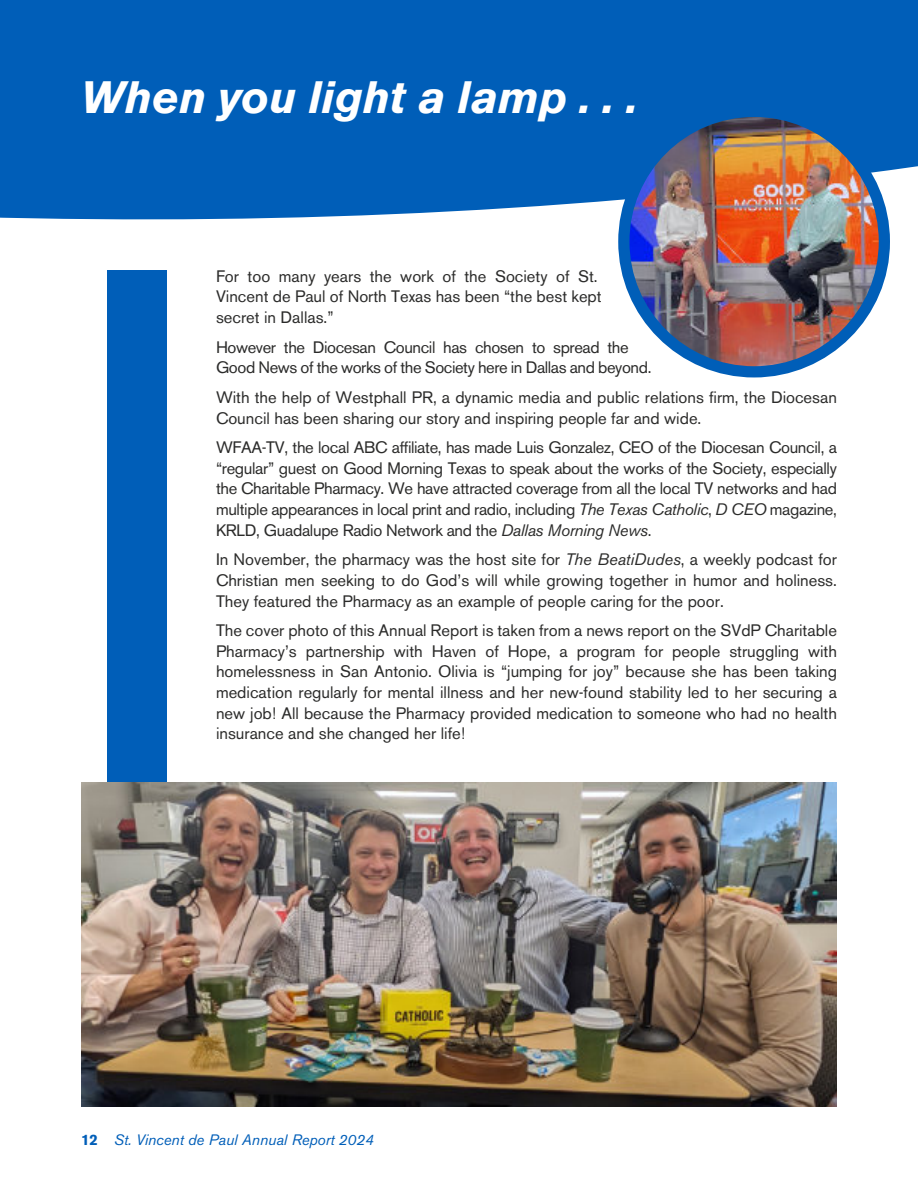
<style>
.page{position:relative;width:918px;height:1188px;background:#fff}
.page>*{position:absolute;margin:0;border:0;box-sizing:border-box;transform-origin:0 0}
.t1{font:italic 700 45px "Akzidenz Grotesk BE";color:#fff}
.t2{font:16.5px/20.7px "Akzidenz Grotesk BE";color:#2b2b2a;text-align:justify}
.t3{font:16.5px/20.7px "Akzidenz Grotesk BE";letter-spacing:-.025em;color:#2b2b2a}
.t4{font:italic 15px "Akzidenz Grotesk BE";color:#005eb8}
.s1{font-style:italic}
.s2{font-weight:700;font-style:normal}
</style>
<div class="page">
<div style="left:0;top:0;width:917px;height:221px;background:#005eb8"></div>
<div style="left:107px;top:270px;width:60px;height:837px;background:#005eb8"></div>
<svg style="left:917px;top:0;width:1px;height:167px"></svg>
<img style="left:81px;top:783px;width:756px;height:324px">
<img style="left:624px;top:111px;width:260px;height:261px">
<div style="left:618px;top:106px;width:272px;height:271px;border:11px solid #005eb8;border-radius:50%"></div>
<h1 class="t1" style="left:81px;top:71px;width:558px">When you light a lamp . . .</h1>
<p class="t2" style="left:216px;top:266px;width:387px;text-align:left">For too many years the work of the Society of St.<br>Vincent de Paul of North Texas has been “the best kept secret in Dallas.”</p>
<p class="t3" style="left:216px;top:337px;width:437px">However the Diocesan Council has chosen to spread the<br>Good News of the works of the Society here in Dallas and beyond.</p>
<p class="t2" style="left:216px;top:387px;width:623px">With the help of Westphall PR, a dynamic media and public relations firm, the Diocesan<br>Council has been sharing our story and inspiring people far and wide.</p>
<p class="t2" style="left:216px;top:437px;width:622px">WFAA-TV, the local ABC affiliate, has made Luis Gonzalez, CEO of the Diocesan Council, a “regular” guest on Good Morning Texas to speak about the works of the Society, especially the Charitable Pharmacy. We have attracted coverage from all the local TV networks and had multiple appearances in local print and radio, including <span class="s1">The Texas Catholic</span>, <span class="s1">D CEO</span> magazine, KRLD, Guadalupe Radio Network and the <span class="s1">Dallas Morning News</span>.</p>
<p class="t2" style="left:216px;top:549px;width:623px">In November, the pharmacy was the host site for <span class="s1">The BeatiDudes</span>, a weekly podcast for Christian men seeking to do God’s will while growing together in humor and holiness.<br>They featured the Pharmacy as an example of people caring for the poor.</p>
<p class="t2" style="left:216px;top:620px;width:623px">The cover photo of this Annual Report is taken from a news report on the SVdP Charitable Pharmacy’s partnership with Haven of Hope, a program for people struggling with homelessness in San Antonio. Olivia is “jumping for joy” because she has been taking medication regularly for mental illness and her new-found stability led to her securing a new job! All because the Pharmacy provided medication to someone who had no health insurance and she changed her life!</p>
<p class="t4" style="left:81px;top:1130px;width:294px"><span class="s2">12</span> St. Vincent de Paul Annual Report 2024</p>
</div>
